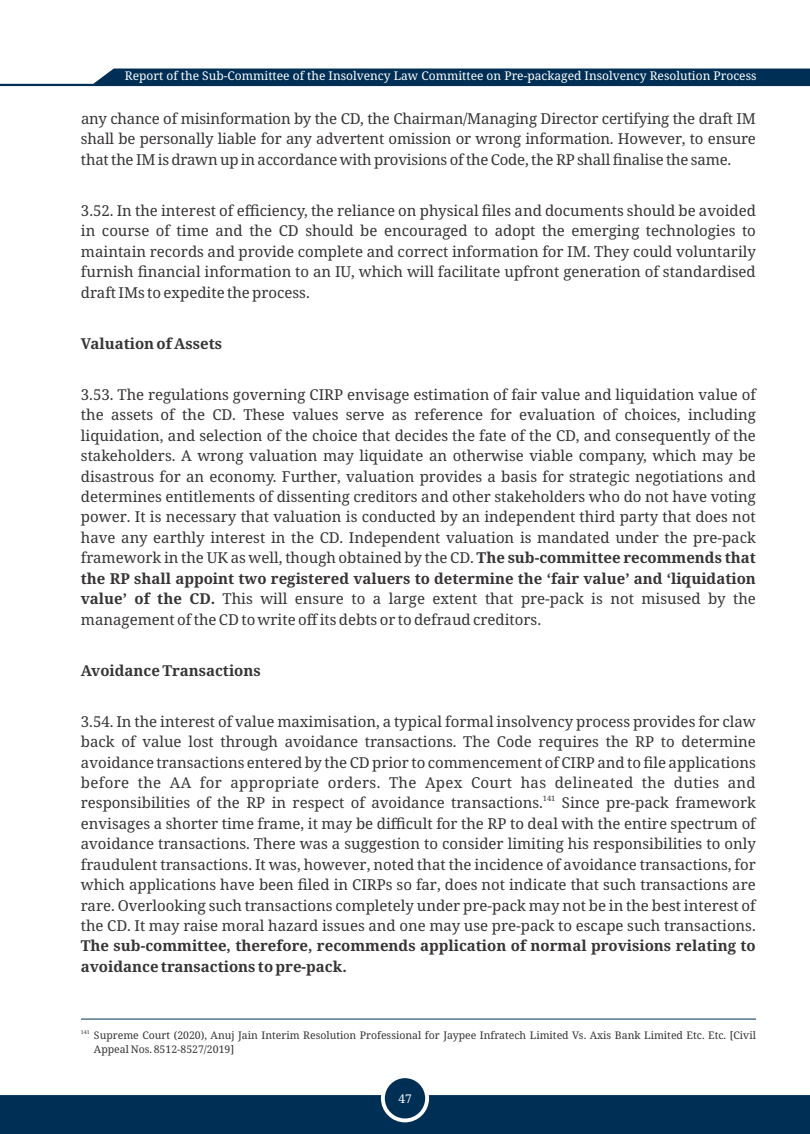
<style>
.page{position:relative;width:810px;height:1134px;background:#fff}
.page>*{position:absolute;margin:0;border:0;box-sizing:border-box;transform-origin:0 0}
.t1{font:15px/20.4px "Avrile Serif";color:#373435;text-align:justify}
.t2{font:700 15px/20.4px "Avrile Serif";color:#373435}
.t3{font:12px "Avrile Serif";color:#fefefe}
.t4{font:10.5px/14.2px "Avrile Serif";color:#373435}
.t5{font:7.5px "Avrile Serif";color:#373435}
.t6{font:5.25px "Avrile Serif";color:#373435}
.s1{font-weight:700}
</style>
<div class="page">
<div style="left:385px;top:1078px;width:40px;height:40px;background:#002f55;border-radius:50%"></div>
<hr style="left:81px;top:1019px;width:675px;height:1px;background:#002f55">
<svg style="left:0;top:69px;width:810px;height:17px;background:#1c4668"></svg>
<div style="left:0;top:1095px;width:810px;height:39px;background:#002f55"></div>
<p class="t3" style="left:125px;top:68px;width:633px">Report of the Sub-Committee of the Insolvency Law Committee on Pre-packaged Insolvency Resolution Process</p>
<p class="t1" style="left:81px;top:108px;width:677px">any chance of misinformation by the CD, the Chairman/Managing Director certifying the draft IM shall be personally liable for any advertent omission or wrong information. However, to ensure that the IM is drawn up in accordance with provisions of the Code, the RP shall finalise the same.</p>
<p class="t1" style="left:81px;top:200px;width:677px">3.52. In the interest of efficiency, the reliance on physical files and documents should be avoided in course of time and the CD should be encouraged to adopt the emerging technologies to maintain records and provide complete and correct information for IM. They could voluntarily furnish financial information to an IU, which will facilitate upfront generation of standardised draft IMs to expedite the process.</p>
<p class="t2" style="left:81px;top:333px;width:143px">Valuation of Assets</p>
<p class="t1" style="left:81px;top:384px;width:677px">3.53. The regulations governing CIRP envisage estimation of fair value and liquidation value of the assets of the CD. These values serve as reference for evaluation of choices, including liquidation, and selection of the choice that decides the fate of the CD, and consequently of the stakeholders. A wrong valuation may liquidate an otherwise viable company, which may be disastrous for an economy. Further, valuation provides a basis for strategic negotiations and determines entitlements of dissenting creditors and other stakeholders who do not have voting power. It is necessary that valuation is conducted by an independent third party that does not have any earthly interest in the CD. Independent valuation is mandated under the pre-pack framework in the UK as well, though obtained by the CD. <span class="s1">The sub-committee recommends that the RP shall appoint two registered valuers to determine the ‘fair value’ and ‘liquidation value’ of the CD.</span> This will ensure to a large extent that pre-pack is not misused by the management of the CD to write off its debts or to defraud creditors.</p>
<p class="t2" style="left:81px;top:660px;width:181px">Avoidance Transactions</p>
<p class="t1" style="left:81px;top:711px;width:677px">3.54. In the interest of value maximisation, a typical formal insolvency process provides for claw back of value lost through avoidance transactions. The Code requires the RP to determine avoidance transactions entered by the CD prior to commencement of CIRP and to file applications before the AA for appropriate orders. The Apex Court has delineated the duties and</p>
<p class="t5" style="left:543px;top:793px;width:14px">141</p>
<p class="t1" style="left:81px;top:792px;width:677px;text-indent:481px">Since pre-pack framework envisages a shorter time frame, it may be difficult for the RP to deal with the entire spectrum of avoidance transactions. There was a suggestion to consider limiting his responsibilities to only fraudulent transactions. It was, however, noted that the incidence of avoidance transactions, for which applications have been filed in CIRPs so far, does not indicate that such transactions are rare. Overlooking such transactions completely under pre-pack may not be in the best interest of the CD. It may raise moral hazard issues and one may use pre-pack to escape such transactions.</p>
<p class="t2" style="left:81px;top:935px;width:676px">The sub-committee, therefore, recommends application of normal provisions relating to avoidance transactions to pre-pack.</p>
<p class="t1" style="left:81px;top:792px;width:463px">responsibilities of the RP in respect of avoidance transactions.</p>
<p class="t6" style="left:81px;top:1028px;width:10px">141</p>
<p class="t4" style="left:94px;top:1028px;width:664px">Supreme Court (2020), Anuj Jain Interim Resolution Professional for Jaypee Infratech Limited Vs. Axis Bank Limited Etc. Etc. [Civil<br>Appeal Nos. 8512-8527/2019]</p>
<p class="t3" style="left:398px;top:1090px;width:15px">47</p>
</div>
